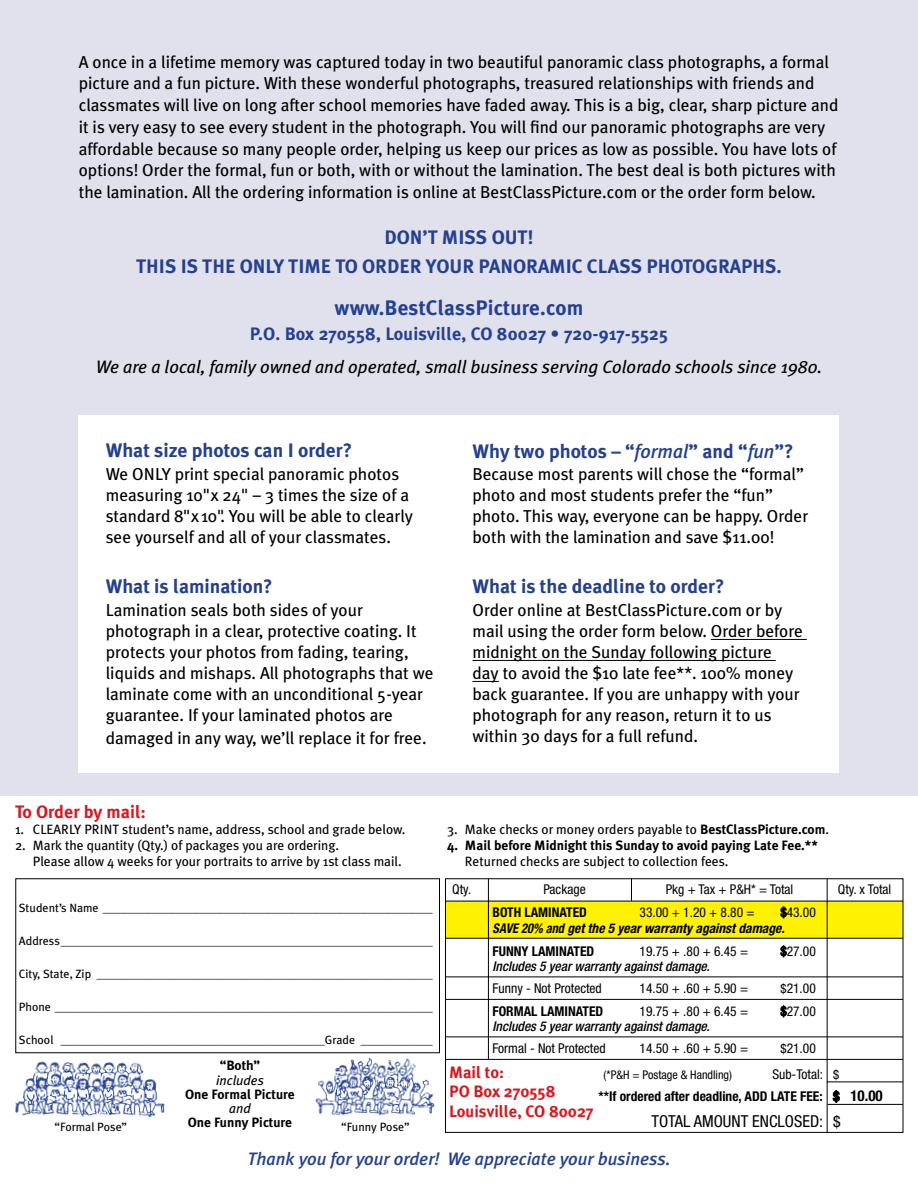
<style>
.page{position:relative;width:918px;height:1188px;background:#fff}
.page>*{position:absolute;margin:0;border:0;box-sizing:border-box;transform-origin:0 0}
.t1{font:700 21px "Meta Plus";letter-spacing:.01em;color:#24418f}
.t2{font:700 19.5px/28.5px "Meta Plus";color:#24418f;text-align:center}
.t3{font:italic 18px "Meta Plus";color:#000}
.t4{font:italic 500 18px "Meta Plus";color:#24418f}
.t5{font:700 18px "Meta Plus";letter-spacing:.01em;color:#24418f}
.t6{font:700 18px "Meta Plus";color:#d71920}
.t7{font:17.25px/21px "Meta Plus";color:#000}
.t8{font:700 16.5px/19.8px "Meta Plus";color:#d71920}
.t9{font:condensed 16.5px "Helvetica Neue";color:#000}
.t10{font:13.5px "Meta Plus";color:#000}
.t11{font:condensed 13.5px "Helvetica Neue";color:#000}
.t12{font:700 condensed 13.5px/22.5px "Helvetica Neue";color:#000}
.t13{font:700 13.5px "Meta Plus";color:#000}
.t14{font:italic 500 condensed 13.5px "Helvetica Neue";color:#000}
.t15{font:italic 700 condensed 13.5px/16.5px "Helvetica Neue";color:#000;scale:.92 1}
.t16{font:italic 13.5px "Meta Plus";color:#000}
.t17{font:12px "Meta Plus";color:#000}
.t18{font:condensed 12px "Helvetica Neue";color:#000}
.s1{font-weight:500;font-style:italic}
.s2{font-weight:700}
.s3{font-weight:400;font-style:normal;font-size:12.75px}
.s4{font-weight:400;font-style:normal}
.s5{font-size:12.75px}
.s6{font-weight:400}
.s7{font-weight:400;font-size:12.75px}
.s8{font-size:15px}
.s9{font-size:15.75px}
</style>
<div class="page">
<div style="left:0;top:0;width:918px;height:796px;background:#e1e0ed"></div>
<div style="left:446px;top:901px;width:457px;height:37px;background:#fff200"></div>
<div style="left:445px;top:878px;width:458px;height:255px;border:1px solid #000"></div>
<img style="left:15px;top:1061px;width:150px;height:57px">
<img style="left:315px;top:1058px;width:120px;height:58px">
<svg style="left:781px;top:906px;width:6px;height:12px"></svg>
<svg style="left:781px;top:945px;width:6px;height:12px"></svg>
<svg style="left:781px;top:1005px;width:6px;height:12px"></svg>
<svg style="left:833px;top:1090px;width:7px;height:13px"></svg>
<hr style="left:446px;top:901px;width:457px;height:1px;background:#000">
<hr style="left:488px;top:879px;width:1px;height:180px;background:#000">
<hr style="left:827px;top:879px;width:1px;height:253px;background:#000">
<hr style="left:446px;top:938px;width:457px;height:1px;background:#000">
<hr style="left:446px;top:977px;width:457px;height:1px;background:#000">
<hr style="left:446px;top:999px;width:457px;height:1px;background:#000">
<hr style="left:446px;top:1037px;width:457px;height:1px;background:#000">
<hr style="left:446px;top:1059px;width:457px;height:1px;background:#000">
<hr style="left:827px;top:1082px;width:76px;height:1px;background:#000">
<hr style="left:827px;top:1104px;width:76px;height:1px;background:#000">
<svg style="left:631px;top:879px;width:1px;height:22px"></svg>
<div style="left:79px;top:415px;width:760px;height:358px;background:#fff"></div>
<hr style="left:711px;top:639px;width:96px;height:1px;background:#000">
<hr style="left:472px;top:660px;width:304px;height:1px;background:#000">
<svg style="left:472px;top:681px;width:27px;height:1px"></svg>
<p class="t7" style="left:79px;top:51px;width:761px;line-height:21.8px">A once in a lifetime memory was captured today in two beautiful panoramic class photographs, a formal picture and a fun picture. With these wonderful photographs, treasured relationships with friends and classmates will live on long after school memories have faded away. This is a big, clear, sharp picture and it is very easy to see every student in the photograph. You will find our panoramic photographs are very affordable because so many people order, helping us keep our prices as low as possible. You have lots of options! Order the formal, fun or both, with or without the lamination. The best deal is both pictures with the lamination. All the ordering information is online at BestClassPicture.com or the order form below.</p>
<p class="t2" style="left:136px;top:223px;width:647px">DON’T MISS OUT!<br>THIS IS THE ONLY TIME TO ORDER YOUR PANORAMIC CLASS PHOTOGRAPHS.</p>
<p class="t1" style="left:335px;top:295px;width:250px">www.BestClassPicture.com</p>
<p class="t5" style="left:250px;top:323px;width:420px">P.O. Box 270558, Louisville, CO 80027 • 720-917-5525</p>
<p class="t3" style="left:96px;top:356px;width:728px">We are a local, family owned and operated, small business serving Colorado schools since 1980.</p>
<p class="t2" style="left:106px;top:436px;width:248px">What size photos can I order?</p>
<p class="t7" style="left:106px;top:463px;width:309px">We ONLY print special panoramic photos measuring 10"x 24" – 3 times the size of a standard 8"x 10". You will be able to clearly see yourself and all of your classmates.</p>
<p class="t2" style="left:106px;top:572px;width:169px">What is lamination?</p>
<p class="t7" style="left:106px;top:599px;width:329px">Lamination seals both sides of your photograph in a clear, protective coating. It protects your photos from fading, tearing, liquids and mishaps. All photographs that we laminate come with an unconditional 5-year guarantee. If your laminated photos are</p>
<p class="t7" style="left:106px;top:728px;width:322px">damaged in any way, we’ll replace it for free.</p>
<p class="t2" style="left:472px;top:437px;width:323px">Why two photos – “<span class="s1">formal</span>” and “<span class="s1">fun</span>”?</p>
<p class="t7" style="left:472px;top:463px;width:337px">Because most parents will chose the “formal” photo and most students prefer the “fun” photo. This way, everyone can be happy. Order both with the lamination and save $11.00!</p>
<p class="t2" style="left:472px;top:572px;width:254px">What is the deadline to order?</p>
<p class="t7" style="left:472px;top:599px;width:332px">Order online at BestClassPicture.com or by mail using the order form below. Order before midnight on the Sunday following picture<br>day to avoid the $10 late fee**. 100% money back guarantee. If you are unhappy with your photograph for any reason, return it to us within 30 days for a full refund.</p>
<p class="t6" style="left:15px;top:801px;width:133px">To Order by mail:</p>
<p class="t10" style="left:15px;top:821px;width:392px">1. Clearly print student’s name, address, school and grade below.</p>
<p class="t10" style="left:447px;top:821px;width:384px">3. Make checks or money orders payable to <span class="s2">BestClassPicture.com</span>.</p>
<p class="t10" style="left:15px;top:838px;width:326px">2. Mark the quantity (Qty.) of packages you are ordering.</p>
<p class="t13" style="left:447px;top:838px;width:372px">4. Mail before Midnight this Sunday to avoid paying Late Fee.**</p>
<p class="t10" style="left:33px;top:854px;width:396px">Please allow 4 weeks for your portraits to arrive by 1st class mail. R</p>
<p class="t10" style="left:473px;top:854px;width:257px">eturned checks are subject to collection fees.</p>
<p class="t17" style="left:19px;top:901px;width:415px">Student’s N ame _______________________________________________________</p>
<p class="t17" style="left:19px;top:934px;width:415px">Address______________________________________________________________</p>
<p class="t17" style="left:19px;top:967px;width:415px">City, State, Zip ________________________________________________________</p>
<p class="t17" style="left:19px;top:1000px;width:415px">Phone _______________________________________________________________</p>
<p class="t17" style="left:19px;top:1033px;width:415px">School ____________________________________________Grade ____________</p>
<p class="t13" style="left:220px;top:1058px;width:42px">“Both”</p>
<p class="t16" style="left:216px;top:1072px;width:49px">includes</p>
<p class="t13" style="left:185px;top:1086px;width:111px">One Formal Picture</p>
<p class="t16" style="left:229px;top:1101px;width:23px">and</p>
<p class="t17" style="left:55px;top:1119px;width:74px">“Formal Pose”</p>
<p class="t13" style="left:188px;top:1115px;width:106px">One Funny Picture</p>
<p class="t17" style="left:341px;top:1119px;width:70px">“Funny Pose”</p>
<p class="t11" style="left:452px;top:881px;width:20px">Qty.</p>
<p class="t11" style="left:543px;top:881px;width:44px">Package</p>
<p class="t11" style="left:666px;top:881px;width:129px">Pkg + Tax + P&amp;H* = Total</p>
<p class="t11" style="left:838px;top:881px;width:55px">Qty. x Total</p>
<p class="t12" style="left:493px;top:900px;width:96px">BOTH LAMINATED</p>
<p class="t11" style="left:640px;top:904px;width:117px">33.00 + 1.20 + 8.80 =</p>
<p class="t15" style="left:493px;top:903px;width:353px;text-indent:288px"><span class="s3">$</span><span class="s4">43.00<br></span>SAVE 20% and get the 5 year warranty against damage.</p>
<p class="t12" style="left:493px;top:939px;width:103px">FUNNY LAMINATED</p>
<p class="t11" style="left:640px;top:943px;width:110px">19.75 + .80 + 6.45 =</p>
<p class="t11" style="left:781px;top:943px;width:37px"><span class="s5">$</span>27.00</p>
<p class="t14" style="left:493px;top:958px;width:219px">Includes 5 year warranty against damage.</p>
<p class="t11" style="left:493px;top:980px;width:111px">Funny - Not Protected</p>
<p class="t11" style="left:640px;top:980px;width:110px">14.50 + .60 + 5.90 =</p>
<p class="t11" style="left:781px;top:980px;width:37px"><span class="s5">$</span>21.00</p>
<p class="t12" style="left:493px;top:999px;width:112px">FORMAL LAMINATED</p>
<p class="t11" style="left:640px;top:1003px;width:110px">19.75 + .80 + 6.45 =</p>
<p class="t11" style="left:781px;top:1003px;width:37px"><span class="s5">$</span>27.00</p>
<p class="t14" style="left:493px;top:1018px;width:219px">Includes 5 year warranty against damage.</p>
<p class="t11" style="left:493px;top:1040px;width:115px">Formal - Not Protected</p>
<p class="t11" style="left:640px;top:1040px;width:110px">14.50 + .60 + 5.90 =</p>
<p class="t11" style="left:781px;top:1040px;width:37px"><span class="s5">$</span>21.00</p>
<p class="t18" style="left:604px;top:1067px;width:130px">(*P&amp;H = Postage &amp; Handling)</p>
<p class="t8" style="left:449px;top:1062px;width:146px">Mail to:<br>PO Box 270558<br>Louisville, CO 80027</p>
<p class="t12" style="left:598px;top:1062px;width:286px;text-indent:174px"><span class="s6">Sub-Total:</span> <span class="s7">$<br></span>**If ordered after deadline, ADD LATE FEE: $ <span class="s8">10.00</span></p>
<p class="t9" style="left:651px;top:1111px;width:191px">TOTAL AMOUNT ENCLOSED: <span class="s9">$</span></p>
<p class="t4" style="left:247px;top:1148px;width:425px">Thank you for your order! We appreciate your business.</p>
</div>
